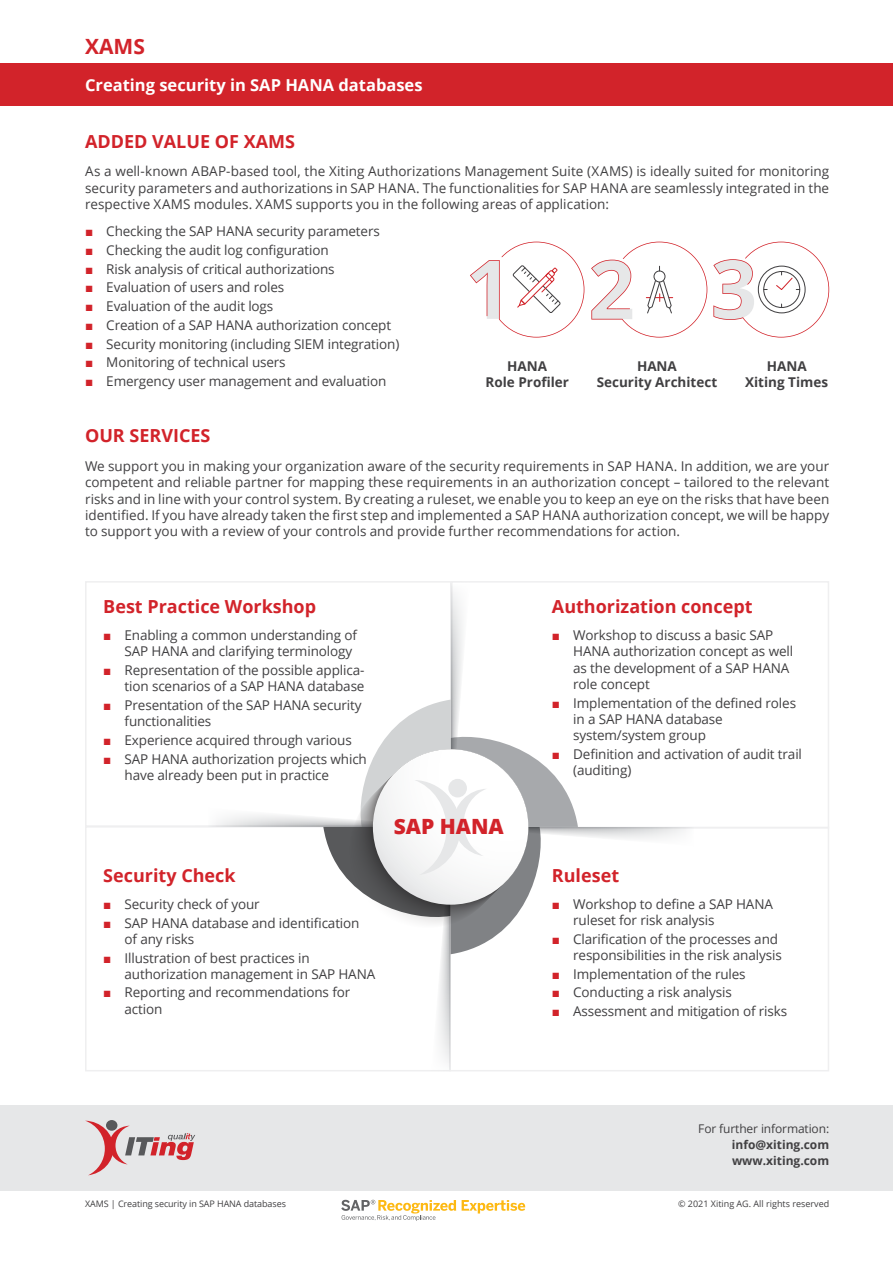
<style>
.page{position:relative;width:893px;height:1263px;background:#fff}
.page>*{position:absolute;margin:0;border:0;box-sizing:border-box;transform-origin:0 0}
.t1{font:800 21px "Open Sans";color:#d2232a}
.t2{font:700 21px "Open Sans";color:#d2232a}
.t3{font:700 18px "Open Sans";color:#d2232a}
.t4{font:700 16.5px "Open Sans";color:#fff}
.t5{font:13.5px/16.2px "Open Sans";letter-spacing:-.01em;color:#414042}
.t6{font:700 13.5px/16.2px "Open Sans";color:#414042;text-align:center}
.t7{font:700 12px/15.6px "Open Sans";color:#414042}
.t8{font:12px "Open Sans";letter-spacing:-.01em;color:#414042}
.t9{font:9px "Open Sans";letter-spacing:-.01em;color:#414042}
.s1{font-family:"Arial";color:#d2232a}
</style>
<div class="page">
<div style="left:0;top:64px;width:893px;height:42px;background:#d2232a"></div>
<svg style="left:195px;top:581px;width:511px;height:491px"></svg>
<div style="left:0;top:1105px;width:893px;height:85px;background:#e6e7e8"></div>
<svg style="left:86px;top:1121px;width:109px;height:54px"></svg>
<svg style="left:470px;top:242px;width:114px;height:96px"></svg>
<svg style="left:591px;top:242px;width:116px;height:96px"></svg>
<svg style="left:713px;top:242px;width:116px;height:96px"></svg>
<svg style="left:462px;top:1200px;width:63px;height:13px"></svg>
<svg style="left:341px;top:1200px;width:115px;height:21px"></svg>
<h1 class="t2" style="left:85px;top:32px;width:61px">XAMS</h1>
<p class="t4" style="left:85px;top:74px;width:339px">Creating security in SAP HANA databases</p>
<h2 class="t3" style="left:85px;top:128px;width:212px">ADDED VALUE OF XAMS</h2>
<p class="t5" style="left:85px;top:163px;width:746px;text-align:justify">As a well-known ABAP-based tool, the Xiting Authorizations Management Suite (XAMS) is ideally suited for monitoring security parameters and authorizations in SAP HANA. The functionalities for SAP HANA are seamlessly integrated in the respective XAMS modules. XAMS supports you in the following areas of application:</p>
<p class="t5" style="left:85px;top:223px;width:296px"><span class="s1">■</span> Checking the SAP HANA security parameters</p>
<p class="t5" style="left:85px;top:242px;width:245px"><span class="s1">■</span> Checking the audit log configuration</p>
<p class="t5" style="left:85px;top:260px;width:251px"><span class="s1">■</span> Risk analysis of critical authorizations</p>
<p class="t5" style="left:85px;top:279px;width:201px"><span class="s1">■</span> Evaluation of users and roles</p>
<p class="t5" style="left:85px;top:298px;width:190px"><span class="s1">■</span> Evaluation of the audit logs</p>
<p class="t5" style="left:85px;top:317px;width:308px"><span class="s1">■</span> Creation of a SAP HANA authorization concept</p>
<p class="t5" style="left:85px;top:335px;width:316px"><span class="s1">■</span> Security monitoring (including SIEM integration)</p>
<p class="t5" style="left:85px;top:354px;width:202px"><span class="s1">■</span> Monitoring of technical users</p>
<p class="t5" style="left:85px;top:373px;width:303px"><span class="s1">■</span> Emergency user management and evaluation</p>
<h2 class="t3" style="left:85px;top:423px;width:127px">OUR SERVICES</h2>
<p class="t5" style="left:85px;top:458px;width:746px;text-align:justify">We support you in making your organization aware of the security requirements in SAP HANA. In addition, we are your competent and reliable partner for mapping these requirements in an authorization concept – tailored to the relevant risks and in line with your control system. By creating a ruleset, we enable you to keep an eye on the risks that have been identified. If you have already taken the first step and implemented a SAP HANA authorization concept, we will be happy to support you with a review of your controls and provide further recommendations for action.</p>
<p class="t6" style="left:486px;top:358px;width:85px">HANA<br>Role Profiler</p>
<p class="t6" style="left:597px;top:358px;width:122px">HANA<br>Security Architect</p>
<p class="t6" style="left:745px;top:358px;width:84px">HANA<br>Xiting Times</p>
<h2 class="t3" style="left:103px;top:594px;width:214px">Best Practice Workshop</h2>
<p class="t5" style="left:125px;top:627px;width:234px;text-indent:-21px"><span class="s1">■</span> Enabling a common understanding of<br>SAP HANA and clarifying terminology</p>
<p class="t5" style="left:103px;top:662px;width:263px;text-align:right"><span class="s1">■</span> Representation of the possible applica&shy;tion scenarios of a SAP HANA database</p>
<p class="t5" style="left:125px;top:697px;width:238px;text-indent:-21px"><span class="s1">■</span> Presentation of the SAP HANA security functionalities</p>
<p class="t5" style="left:103px;top:732px;width:250px"><span class="s1">■</span> Experience acquired through various</p>
<p class="t5" style="left:125px;top:750px;width:244px;text-indent:-21px"><span class="s1">■</span> SAP HANA authorization projects which have already been put in practice</p>
<h2 class="t3" style="left:103px;top:862px;width:134px">Security Check</h2>
<p class="t5" style="left:103px;top:895px;width:158px"><span class="s1">■</span> Security check of your</p>
<p class="t5" style="left:125px;top:914px;width:236px;text-indent:-21px"><span class="s1">■</span> SAP HANA database and identification of any risks</p>
<p class="t5" style="left:125px;top:949px;width:252px;text-indent:-21px"><span class="s1">■</span> Illustration of best practices in authorization management in SAP HANA</p>
<p class="t5" style="left:125px;top:984px;width:227px;text-indent:-21px"><span class="s1">■</span> Reporting and recommendations for action</p>
<h1 class="t1" style="left:394px;top:810px;width:112px">SAP HANA</h1>
<p class="t9" style="left:85px;top:1197px;width:202px">XAMS | Creating security in SAP HANA databases</p>
<h2 class="t3" style="left:552px;top:594px;width:202px">Authorization concept</h2>
<p class="t5" style="left:573px;top:627px;width:221px;text-indent:-21px"><span class="s1">■</span> Workshop to discuss a basic SAP<br>HANA authorization concept as well as the development of a SAP HANA role concept</p>
<p class="t5" style="left:573px;top:694px;width:224px;text-indent:-21px"><span class="s1">■</span> Implementation of the defined roles in a SAP HANA database system/system group</p>
<p class="t5" style="left:573px;top:745px;width:230px;text-indent:-21px"><span class="s1">■</span> Definition and activation of audit trail (auditing)</p>
<h2 class="t3" style="left:552px;top:862px;width:69px">Ruleset</h2>
<p class="t5" style="left:573px;top:895px;width:201px;text-indent:-21px"><span class="s1">■</span> Workshop to define a SAP HANA ruleset for risk analysis</p>
<p class="t5" style="left:552px;top:930px;width:231px;text-align:right"><span class="s1">■</span> Clarification of the processes and responsibilities in the risk analysis</p>
<p class="t5" style="left:552px;top:965px;width:195px"><span class="s1">■</span> Implementation of the rules</p>
<p class="t5" style="left:552px;top:984px;width:182px"><span class="s1">■</span> Conducting a risk analysis</p>
<p class="t5" style="left:552px;top:1003px;width:237px"><span class="s1">■</span> Assessment and mitigation of risks</p>
<p class="t8" style="left:698px;top:1121px;width:132px">For further information:</p>
<p class="t7" style="left:732px;top:1136px;width:99px">info@xiting.com www.xiting.com</p>
<p class="t9" style="left:678px;top:1197px;width:153px">© 2021 Xiting AG. All rights reserved</p>
</div>
